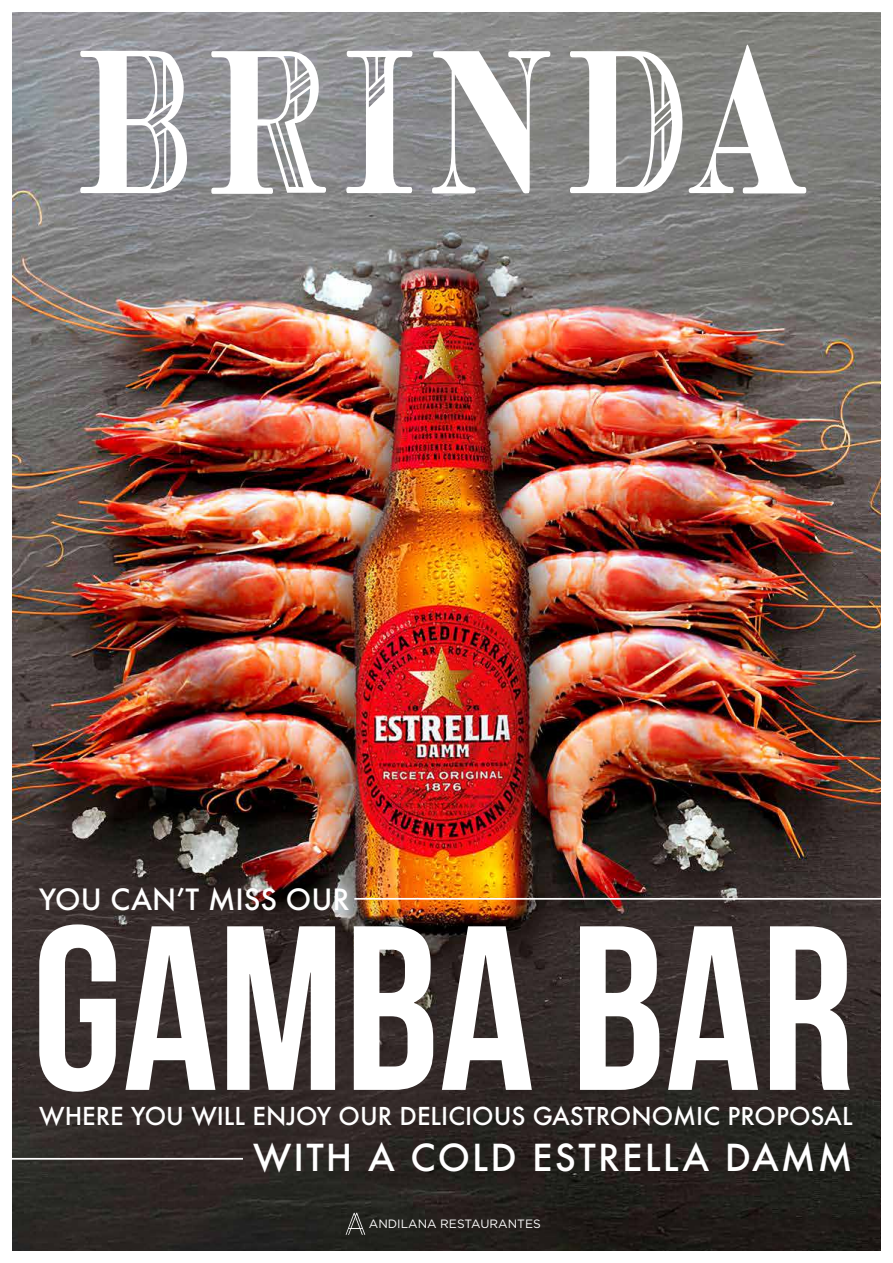
<style>
.page{position:relative;width:893px;height:1263px;background:#fff}
.page>*{position:absolute;margin:0;border:0;box-sizing:border-box;transform-origin:0 0}
.t1{font:233.7px "Bebas Neue";color:#fff}
.t2{font:500 36.15px "Futura";letter-spacing:.06em;color:#fff}
.t3{font:500 28.5px "Futura";color:#fff}
.t4{font:500 24px "Futura";color:#fff}
.t5{font:12px "Gotham";color:#fff}
</style>
<div class="page">
<img style="left:12px;top:12px;width:869px;height:1239px">
<hr style="left:354px;top:898px;width:530px;height:2px;background:#fff">
<hr style="left:0;top:1158px;width:243px;height:2px;background:#fff">
<svg style="left:346px;top:1213px;width:19px;height:22px"></svg>
<svg style="left:689px;top:45px;width:117px;height:148px"></svg>
<svg style="left:570px;top:51px;width:112px;height:142px"></svg>
<svg style="left:432px;top:51px;width:118px;height:144px"></svg>
<svg style="left:346px;top:51px;width:66px;height:142px"></svg>
<svg style="left:211px;top:51px;width:115px;height:143px"></svg>
<svg style="left:80px;top:51px;width:107px;height:142px"></svg>
<p class="t3" style="left:39px;top:880px;width:312px">YOU CANʼT MISS OUR</p>
<h1 class="t1" style="left:32px;top:881px;width:824px">GAMBA BAR</h1>
<p class="t4" style="left:39px;top:1099px;width:815px">WHERE YOU WILL ENJOY OUR DELICIOUS GASTRONOMIC PROPOSAL</p>
<h2 class="t2" style="left:253px;top:1133px;width:601px">WITH A COLD ESTRELLA DAMM</h2>
<p class="t5" style="left:369px;top:1216px;width:173px">ANDILANA RESTAURANTES</p>
</div>
